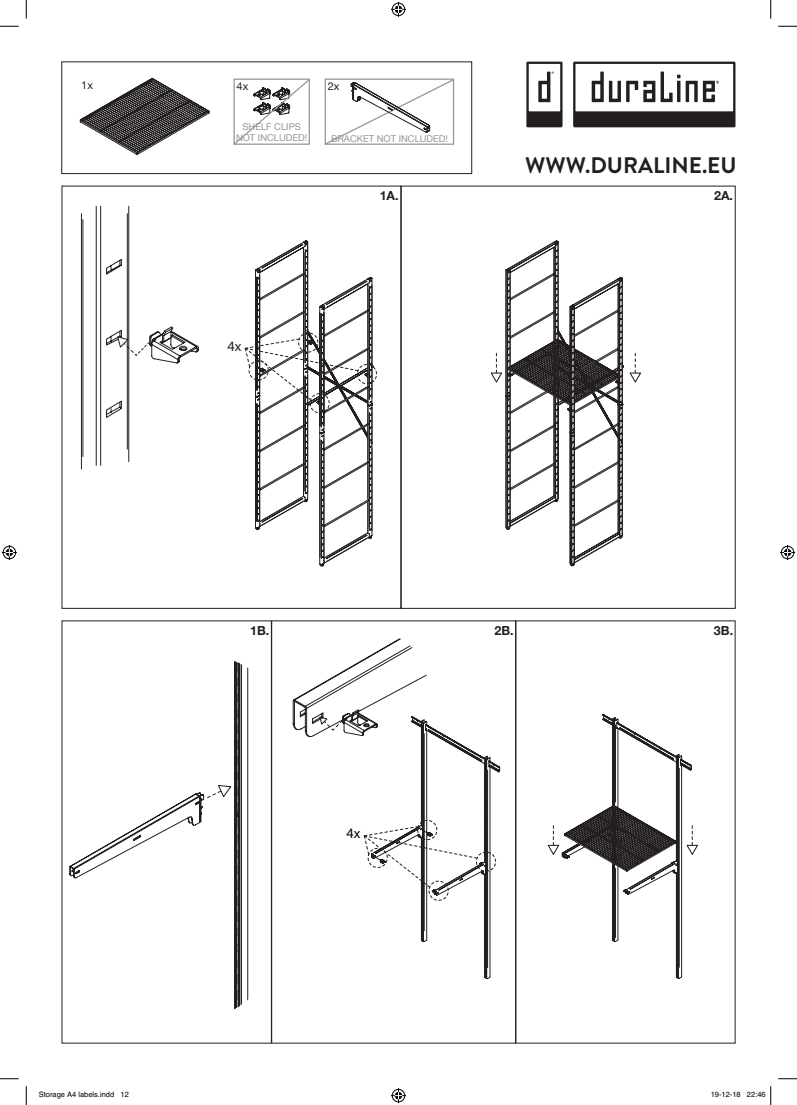
<style>
.page{position:relative;width:797px;height:1105px;background:#fff}
.page>*{position:absolute;margin:0;border:0;box-sizing:border-box;transform-origin:0 0}
.t1{font:700 22.5px "Brandon Grotesque";color:#231f20}
.t2{font:14.25px "Myriad Pro";color:#231f20}
.t3{font:14.25px "Myriad Pro";color:#000}
.t4{font:700 12.5px "Helvetica Neue";color:#231f20}
.t5{font:11px "Helvetica Neue";color:#231f20}
.t6{font:9.38px/11.2px "Helvetica Neue";color:#939598;text-align:center}
.t7{font:7.5px "Helvetica";color:#000}
</style>
<div class="page">
<svg style="left:573px;top:62px;width:162px;height:65px"></svg>
<svg style="left:526px;top:62px;width:36px;height:65px"></svg>
<div style="left:271px;top:621px;width:245px;height:422px;border:1px solid #231f20"></div>
<div style="left:515px;top:621px;width:220px;height:422px;border:1px solid #231f20"></div>
<svg style="left:81px;top:206px;width:118px;height:263px"></svg>
<svg style="left:245px;top:240px;width:132px;height:326px"></svg>
<svg style="left:233px;top:78px;width:77px;height:67px"></svg>
<svg style="left:629px;top:353px;width:12px;height:29px"></svg>
<svg style="left:490px;top:240px;width:133px;height:326px"></svg>
<svg style="left:547px;top:714px;width:151px;height:265px"></svg>
<svg style="left:69px;top:667px;width:179px;height:334px"></svg>
<svg style="left:207px;top:661px;width:35px;height:349px"></svg>
<svg style="left:293px;top:638px;width:207px;height:341px"></svg>
<svg style="left:80px;top:78px;width:129px;height:77px"></svg>
<div style="left:62px;top:62px;width:410px;height:112px;border:1px solid #231f20"></div>
<svg style="left:324px;top:78px;width:131px;height:67px"></svg>
<svg style="left:0;top:25px;width:19px;height:2px"></svg>
<svg style="left:778px;top:25px;width:19px;height:2px"></svg>
<svg style="left:0;top:1078px;width:19px;height:1px"></svg>
<svg style="left:778px;top:1078px;width:19px;height:1px"></svg>
<svg style="left:25px;top:0;width:2px;height:19px"></svg>
<svg style="left:25px;top:1086px;width:2px;height:19px"></svg>
<svg style="left:770px;top:0;width:1px;height:19px"></svg>
<svg style="left:391px;top:2px;width:15px;height:15px"></svg>
<svg style="left:391px;top:1088px;width:15px;height:15px"></svg>
<svg style="left:2px;top:545px;width:15px;height:15px"></svg>
<svg style="left:780px;top:545px;width:15px;height:15px"></svg>
<svg style="left:770px;top:1086px;width:1px;height:19px"></svg>
<p class="t5" style="left:81px;top:77px;width:13px">1x</p>
<p class="t5" style="left:236px;top:78px;width:13px">4x</p>
<p class="t6" style="left:236px;top:121px;width:73px">SHELF CLIPS<br>NOT INCLUDED!</p>
<p class="t5" style="left:328px;top:78px;width:13px">2x</p>
<p class="t6" style="left:331px;top:133px;width:118px">BRACKET NOT INCLUDED!</p>
<h3 class="t4" style="left:380px;top:186px;width:20px">1A.</h3>
<h2 class="t2" style="left:227px;top:337px;width:15px">4x</h2>
<h1 class="t1" style="left:525px;top:150px;width:213px">WWW.DURALINE.EU</h1>
<h3 class="t4" style="left:714px;top:186px;width:20px">2A.</h3>
<h3 class="t4" style="left:250px;top:620px;width:21px">1B.</h3>
<h2 class="t3" style="left:346px;top:824px;width:15px">4x</h2>
<h3 class="t4" style="left:494px;top:620px;width:21px">2B.</h3>
<h3 class="t4" style="left:714px;top:620px;width:21px">3B.</h3>
<p class="t7" style="left:39px;top:1090px;width:92px">Storage A4 labels.indd 12</p>
<p class="t7" style="left:710px;top:1090px;width:57px">19-12-18 22:46</p>
</div>
